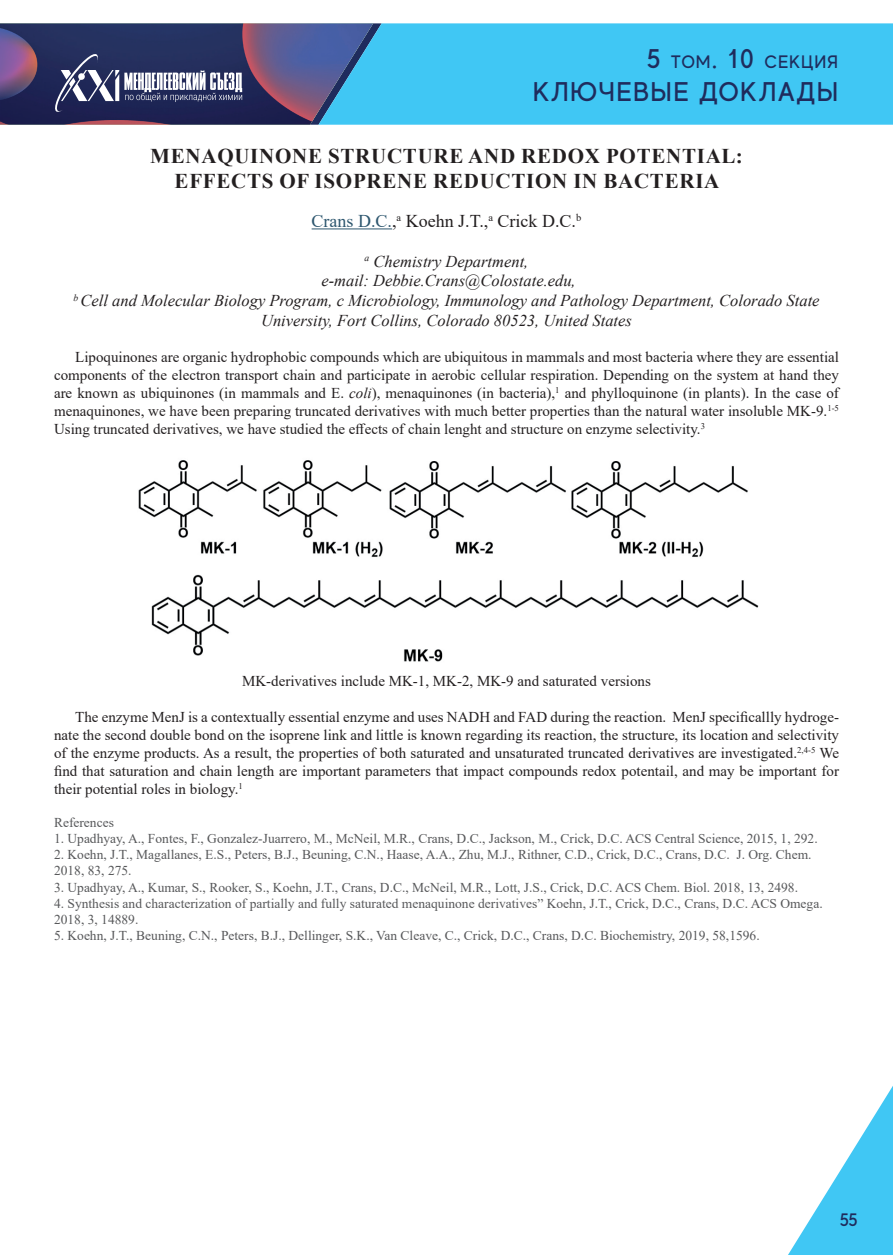
<style>
.page{position:relative;width:893px;height:1255px;background:#fff}
.page>*{position:absolute;margin:0;border:0;box-sizing:border-box;transform-origin:0 0}
.t1{font:500 27px "MADE Evolve Sans";letter-spacing:.05em;color:#1f2c5d}
.t2{font:700 21px/25.2px "Times New Roman";letter-spacing:.035em;color:#231f20;text-align:center}
.t3{font:18px "Times New Roman";color:#231f20}
.t4{font:500 18px "MADE Evolve Sans";letter-spacing:.05em;color:#1f2c5d}
.t5{font:italic 16.5px/19.8px "Times New Roman";color:#231f20;text-align:center}
.t6{font:15px/18px "Times New Roman";color:#231f20;text-align:justify}
.t7{font:13.5px/16.2px "Times New Roman";color:#57585a}
.s1{font-size:27px}
.s2{color:#2e576f}
.s3{font-style:italic}
</style>
<div class="page">
<div style="left:382px;top:23px;width:511px;height:102px;background:#40c7f4"></div>
<svg style="left:788px;top:1086px;width:105px;height:168px"></svg>
<svg style="left:0;top:23px;width:382px;height:102px;background:#48527e"></svg>
<hr style="left:312px;top:228px;width:80px;height:1px;background:#2e576f">
<img style="left:138px;top:460px;width:621px;height:202px">
<p class="t4" style="left:647px;top:51px;width:193px"><span class="s1">5</span> ТОМ<span class="s1">. 10</span> СЕКЦИЯ</p>
<h1 class="t1" style="left:533px;top:74px;width:307px">КЛЮЧЕВЫЕ ДОКЛАДЫ</h1>
<h2 class="t2" style="left:150px;top:143px;width:594px">MENAQUINONE STRUCTURE AND REDOX POTENTIAL:<br>EFFECTS OF ISOPRENE REDUCTION IN BACTERIA</h2>
<p class="t3" style="left:312px;top:208px;width:271px"><span class="s2">Crans D.C.</span>,<sup>a</sup> Koehn J.T.,<sup>a</sup> Crick D.C.<sup>b</sup></p>
<p class="t5" style="left:73px;top:251px;width:748px"><sup>a</sup> Chemistry Department,<br>e-mail: Debbie.Crans@Colostate.edu,<br><sup>b</sup> Cell and Molecular Biology Program, c Microbiology, Immunology and Pathology Department, Colorado State University, Fort Collins, Colorado 80523, United States</p>
<p class="t6" style="left:54px;top:347px;width:786px;text-indent:21px">Lipoquinones are organic hydrophobic compounds which are ubiquitous in mammals and most bacteria where they are essential components of the electron transport chain and participate in aerobic cellular respiration. Depending on the system at hand they are known as ubiquinones (in mammals and E. <span class="s3">coli</span>), menaquinones (in bacteria),<sup>1</sup> and phylloquinone (in plants). In the case of menaquinones, we have been preparing truncated derivatives with much better properties than the natural water insoluble MK-9.<sup>1-5<br></sup>Using truncated derivatives, we have studied the effects of chain lenght and structure on enzyme selectivity.<sup>3</sup></p>
<p class="t6" style="left:242px;top:671px;width:410px">MK-derivatives include MK-1, MK-2, MK-9 and saturated versions</p>
<p class="t6" style="left:54px;top:707px;width:786px;text-indent:21px">The enzyme MenJ is a contextually essential enzyme and uses NADH and FAD during the reaction. MenJ specificallly hydroge&shy;nate the second double bond on the isoprene link and little is known regarding its reaction, the structure, its location and selectivity of the enzyme products. As a result, the properties of both saturated and unsaturated truncated derivatives are investigated.<sup>2,4-5</sup> We find that saturation and chain length are important parameters that impact compounds redox potentail, and may be important for their potential roles in biology.<sup>1</sup></p>
<p class="t7" style="left:54px;top:813px;width:61px">References</p>
<p class="t7" style="left:54px;top:829px;width:765px">1. Upadhyay, A., Fontes, F., Gonzalez-Juarrero, M., McNeil, M.R., Crans, D.C., Jackson, M., Crick, D.C. ACS Central Science, 2015, 1, 292.</p>
<p class="t7" style="left:54px;top:846px;width:759px">2. Koehn, J.T., Magallanes, E.S., Peters, B.J., Beuning, C.N., Haase, A.A., Zhu, M.J., Rithner, C.D., Crick, D.C., Crans, D.C. J. Org. Chem.<br>2018, 83, 275.</p>
<p class="t7" style="left:54px;top:878px;width:746px">3. Upadhyay, A., Kumar, S., Rooker, S., Koehn, J.T., Crans, D.C., McNeil, M.R., Lott, J.S., Crick, D.C. ACS Chem. Biol. 2018, 13, 2498.</p>
<p class="t7" style="left:54px;top:894px;width:770px">4. Synthesis and characterization of partially and fully saturated menaquinone derivatives” Koehn, J.T., Crick, D.C., Crans, D.C. ACS Omega.<br>2018, 3, 14889.</p>
<p class="t7" style="left:54px;top:927px;width:707px">5. Koehn, J.T., Beuning, C.N., Peters, B.J., Dellinger, S.K., Van Cleave, C., Crick, D.C., Crans, D.C. Biochemistry, 2019, 58,1596.</p>
<p class="t4" style="left:840px;top:1208px;width:19px">55</p>
</div>
